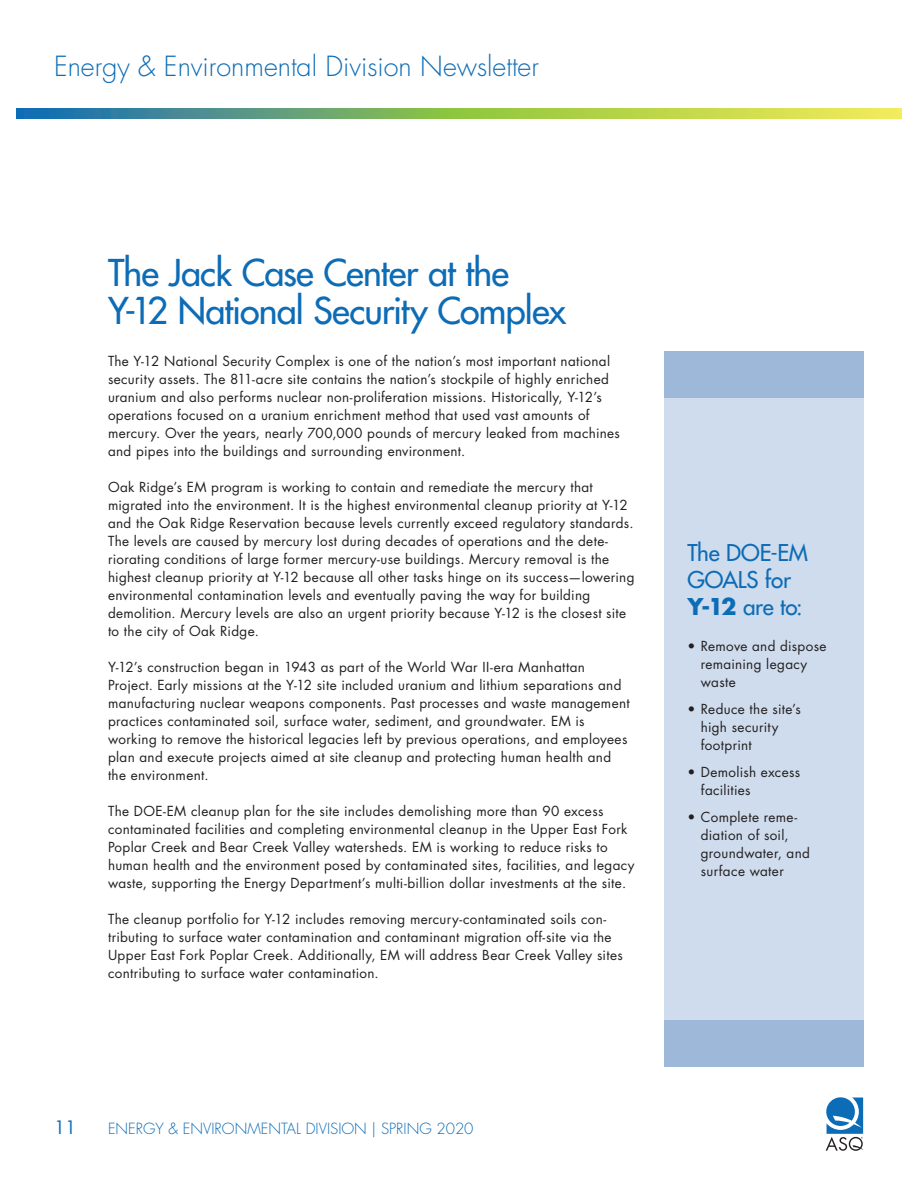
<style>
.page{position:relative;width:918px;height:1188px;background:#fff}
.page>*{position:absolute;margin:0;border:0;box-sizing:border-box;transform-origin:0 0}
.t1{font:500 36px/37.5px "Futura Std";letter-spacing:-.025em;color:#0d6cb6}
.t2{font:300 27px "Futura Std";color:#0d6cb6}
.subhead{font:500 22.5px/27px "Futura Std";letter-spacing:-.01em;color:#0d6cb6}
.t3{font:18px "Futura Std";color:#0d6cb6}
.t4{font:300 15px "Futura Std";color:#0d6cb6}
.Text{font:13.5px/18px "Futura Std";letter-spacing:.025em;color:#231f20}
.s1{font-weight:700}
</style>
<div class="page">
<svg style="left:17px;top:108px;width:884px;height:10px;background:#8ab767"></svg>
<svg style="left:826px;top:1097px;width:38px;height:54px"></svg>
<div style="left:665px;top:351px;width:199px;height:715px;background:#cedced"></div>
<div style="left:665px;top:351px;width:199px;height:47px;background:#9eb8d9"></div>
<div style="left:665px;top:1020px;width:199px;height:46px;background:#9eb8d9"></div>
<h2 class="t2" style="left:54px;top:50px;width:486px">Energy &amp; Environmental Division Newsletter</h2>
<p class="t1" style="left:108px;top:254px;width:460px">The Jack Case Center at the<br>Y-12 National Security Complex</p>
<p class="Text" style="left:108px;top:352px;width:514px">The Y-12 National Security Complex is one of the nation’s most important national security assets. The 811-acre site contains the nation’s stockpile of highly enriched uranium and also performs nuclear non-proliferation missions. Historically, Y-12’s operations focused on a uranium enrichment method that used vast amounts of mercury. Over the years, nearly 700,000 pounds of mercury leaked from machines and pipes into the buildings and surrounding environment.</p>
<p class="Text" style="left:108px;top:478px;width:528px">Oak Ridge’s EM program is working to contain and remediate the mercury that migrated into the environment. It is the highest environmental cleanup priority at Y-12 and the Oak Ridge Reservation because levels currently exceed regulatory standards.<br>The levels are caused by mercury lost during decades of operations and the dete&shy;riorating conditions of large former mercury-use buildings. Mercury removal is the highest cleanup priority at Y-12 because all other tasks hinge on its success—lowering environmental contamination levels and eventually paving the way for building demolition. Mercury levels are also an urgent priority because Y-12 is the closest site to the city of Oak Ridge.</p>
<p class="Text" style="left:108px;top:658px;width:523px">Y-12’s construction began in 1943 as part of the World War II-era Manhattan Project. Early missions at the Y-12 site included uranium and lithium separations and manufacturing nuclear weapons components. Past processes and waste management practices contaminated soil, surface water, sediment, and groundwater. EM is working to remove the historical legacies left by previous operations, and employees plan and execute projects aimed at site cleanup and protecting human health and the environment.</p>
<p class="Text" style="left:108px;top:802px;width:528px">The DOE-EM cleanup plan for the site includes demolishing more than 90 excess contaminated facilities and completing environmental cleanup in the Upper East Fork Poplar Creek and Bear Creek Valley watersheds. EM is working to reduce risks to human health and the environment posed by contaminated sites, facilities, and legacy waste, supporting the Energy Department’s multi-billion dollar investments at the site.</p>
<p class="Text" style="left:108px;top:910px;width:516px">The cleanup portfolio for Y-12 includes removing mercury-contaminated soils con&shy;tributing to surface water contamination and contaminant migration off-site via the Upper East Fork Poplar Creek. Additionally, EM will address Bear Creek Valley sites contributing to surface water contamination.</p>
<p class="subhead" style="left:687px;top:539px;width:122px">The DOE-EM<br>GOALS for<br><span class="s1">Y-12</span> are to:</p>
<p class="Text" style="left:701px;top:637px;width:127px;text-indent:-14px">• Remove and dispose remaining legacy waste</p>
<p class="Text" style="left:701px;top:700px;width:102px;text-indent:-14px">• Reduce the site’s high security footprint</p>
<p class="Text" style="left:701px;top:763px;width:101px;text-indent:-14px">• Demolish excess facilities</p>
<p class="Text" style="left:701px;top:808px;width:111px;text-indent:-14px">• Complete reme&shy;diation of soil, groundwater, and surface water</p>
<h3 class="t3" style="left:54px;top:1116px;width:24px">11</h3>
<p class="t4" style="left:108px;top:1119px;width:367px">ENERGY &amp; ENVIRONMENTAL DIVISION | SPRING 2020</p>
</div>
